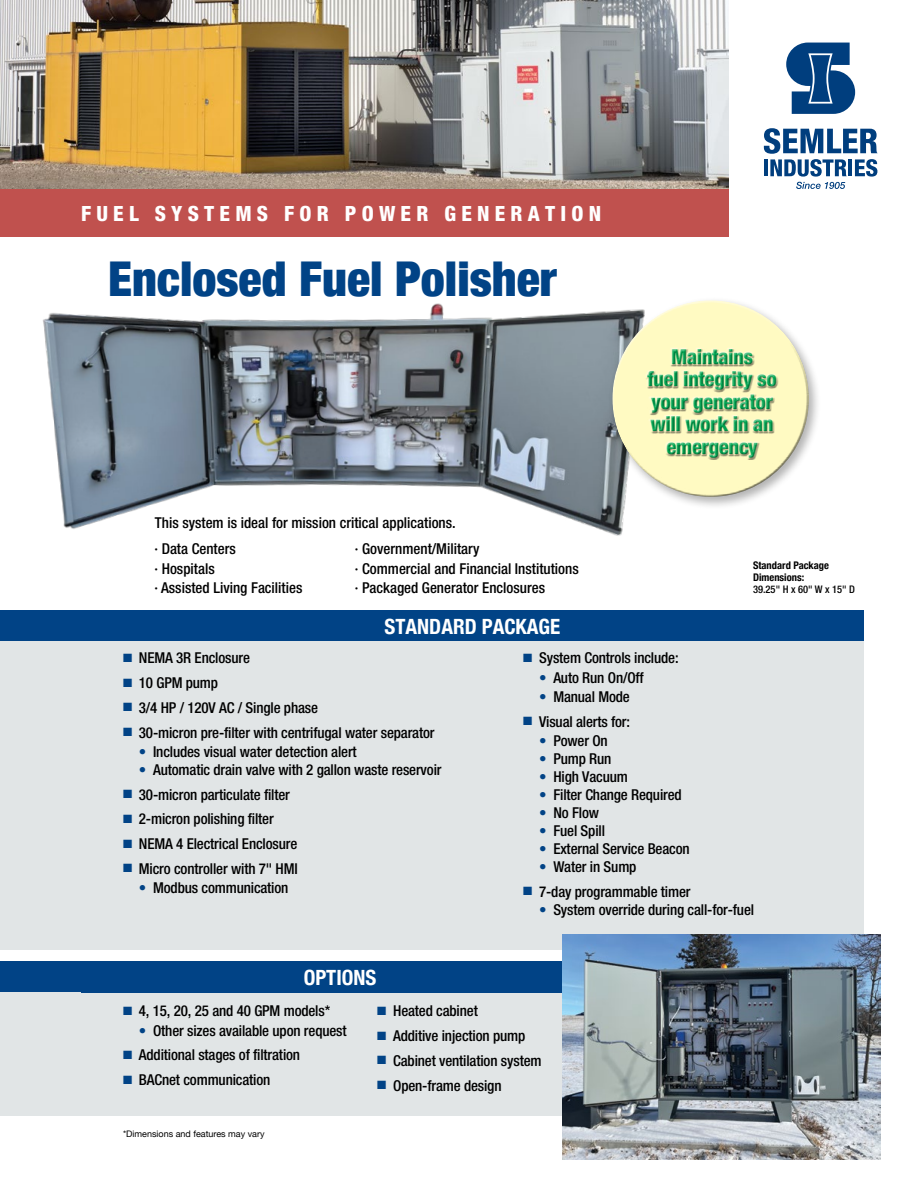
<style>
.page{position:relative;width:918px;height:1188px;background:#fff}
.page>*{position:absolute;margin:0;border:0;box-sizing:border-box;transform-origin:0 0}
.t1{font:900 condensed 48px "Helvetica Neue";color:#014386}
.t2{font:800 condensed 21px "Helvetica Neue";letter-spacing:.25em;color:#fff}
.t3{font:700 condensed 21px "Helvetica Neue";color:#fff}
.t4{font:800 condensed 20.7px/22.4px "Helvetica Neue";letter-spacing:-.02em;color:#00a651;text-align:center}
.t5{font:500 condensed 15px/19.5px "Helvetica Neue LT Std";letter-spacing:-.01em;color:#000}
.t6{font:700 condensed 10.5px/12px "Helvetica Neue";color:#000}
.t7{font:500 condensed 10.5px "Helvetica Neue LT Std";color:#000}
.t8{font:9px "Helvetica Neue";color:#000}
.s1{color:#014386}
</style>
<div class="page">
<div style="left:0;top:189px;width:729px;height:47px;background:#c0514e"></div>
<div style="left:0;top:610px;width:760px;height:32px;background:#014386"></div>
<div style="left:0;top:642px;width:760px;height:308px;background:#e1e5e6"></div>
<img style="left:43px;top:303px;width:581px;height:233px">
<svg style="left:786px;top:43px;width:69px;height:71px"></svg>
<svg style="left:764px;top:128px;width:113px;height:61px"></svg>
<div style="left:0;top:961px;width:743px;height:31px;background:#014386"></div>
<div style="left:0;top:992px;width:743px;height:124px;background:#e1e5e6"></div>
<div style="left:608px;top:296px;width:214px;height:214px;background:#000;opacity:.3"></div>
<div style="left:609px;top:297px;width:203px;height:148px;background:#fff;opacity:.75"></div>
<div style="left:609px;top:337px;width:203px;height:162px;background:#000;opacity:.75"></div>
<div style="left:645px;top:349px;width:134px;height:111px;background:#000;opacity:.75"></div>
<img style="left:0;top:0;width:729px;height:189px">
<div style="left:81px;top:610px;width:783px;height:32px;background:#014386"></div>
<div style="left:81px;top:642px;width:783px;height:308px;background:#e1e5e6"></div>
<img style="left:562px;top:935px;width:318px;height:225px">
<h2 class="t2" style="left:81px;top:201px;width:522px">FUEL SYSTEMS FOR POWER GENERATION</h2>
<h1 class="t1" style="left:108px;top:240px;width:450px">Enclosed Fuel Polisher</h1>
<p class="t5" style="left:155px;top:510px;width:303px;line-height:26px">This system is ideal for mission critical applications. · Data Centers</p>
<p class="t5" style="left:155px;top:558px;width:149px">· Hospitals<br>· Assisted Living Facilities</p>
<p class="t5" style="left:355px;top:539px;width:225px">· Government/Military<br>· Commercial and Financial Institutions · Packaged Generator Enclosures</p>
<h2 class="t3" style="left:385px;top:610px;width:177px">STANDARD PACKAGE</h2>
<h3 class="t4" style="left:648px;top:345px;width:131px">Maintains<br>fuel integrity so your generator will work in an emergency</h3>
<p class="t6" style="left:753px;top:559px;width:78px">Standard Package<br>Dimensions:</p>
<p class="t7" style="left:753px;top:583px;width:103px">39.25" H x 60" W x 15" D</p>
<p class="t5" style="left:123px;top:648px;width:129px"><span class="s1">■</span> NEMA 3R Enclosure</p>
<p class="t5" style="left:123px;top:673px;width:97px"><span class="s1">■</span> 10 GPM pump</p>
<p class="t5" style="left:123px;top:698px;width:197px"><span class="s1">■</span> 3/4 HP / 120V AC / Single phase</p>
<p class="t5" style="left:123px;top:722px;width:313px"><span class="s1">■</span> 30-micron pre-filter with centrifugal water separator</p>
<p class="t5" style="left:139px;top:742px;width:219px"><span class="s1">•</span> Includes visual water detection alert</p>
<p class="t5" style="left:139px;top:760px;width:304px"><span class="s1">•</span> Automatic drain valve with 2 gallon waste reservoir</p>
<p class="t5" style="left:123px;top:784px;width:169px"><span class="s1">■</span> 30-micron particulate filter</p>
<p class="t5" style="left:123px;top:809px;width:152px"><span class="s1">■</span> 2-micron polishing filter</p>
<p class="t5" style="left:123px;top:834px;width:176px"><span class="s1">■</span> NEMA 4 Electrical Enclosure</p>
<p class="t5" style="left:123px;top:859px;width:176px"><span class="s1">■</span> Micro controller with 7" HMI</p>
<p class="t5" style="left:139px;top:878px;width:151px"><span class="s1">•</span> Modbus communication</p>
<p class="t5" style="left:523px;top:648px;width:157px"><span class="s1">■</span> System Controls include:</p>
<p class="t5" style="left:539px;top:667px;width:106px"><span class="s1">•</span> Auto Run On/Off</p>
<p class="t5" style="left:539px;top:687px;width:92px"><span class="s1">•</span> Manual Mode</p>
<p class="t5" style="left:523px;top:712px;width:108px"><span class="s1">■</span> Visual alerts for:</p>
<p class="t5" style="left:539px;top:731px;width:70px"><span class="s1">•</span> Power On</p>
<p class="t5" style="left:539px;top:749px;width:74px"><span class="s1">•</span> Pump Run</p>
<p class="t5" style="left:539px;top:767px;width:90px"><span class="s1">•</span> High Vacuum</p>
<p class="t5" style="left:539px;top:785px;width:144px"><span class="s1">•</span> Filter Change Required</p>
<p class="t5" style="left:539px;top:803px;width:61px"><span class="s1">•</span> No Flow</p>
<p class="t5" style="left:539px;top:821px;width:67px"><span class="s1">•</span> Fuel Spill</p>
<p class="t5" style="left:539px;top:839px;width:152px"><span class="s1">•</span> External Service Beacon</p>
<p class="t5" style="left:539px;top:857px;width:99px"><span class="s1">•</span> Water in Sump</p>
<p class="t5" style="left:523px;top:882px;width:169px"><span class="s1">■</span> 7-day programmable timer</p>
<p class="t5" style="left:539px;top:900px;width:217px"><span class="s1">•</span> System override during call-for-fuel</p>
<h2 class="t3" style="left:304px;top:960px;width:74px">OPTIONS</h2>
<p class="t5" style="left:123px;top:1001px;width:209px"><span class="s1">■</span> 4, 15, 20, 25 and 40 GPM models*</p>
<p class="t5" style="left:139px;top:1020px;width:209px"><span class="s1">•</span> Other sizes available upon request</p>
<p class="t5" style="left:123px;top:1045px;width:179px"><span class="s1">■</span> Additional stages of filtration</p>
<p class="t5" style="left:123px;top:1070px;width:149px"><span class="s1">■</span> BACnet communication</p>
<p class="t5" style="left:377px;top:1001px;width:102px"><span class="s1">■</span> Heated cabinet</p>
<p class="t5" style="left:377px;top:1026px;width:150px"><span class="s1">■</span> Additive injection pump</p>
<p class="t5" style="left:377px;top:1051px;width:166px"><span class="s1">■</span> Cabinet ventilation system</p>
<p class="t5" style="left:377px;top:1075px;width:126px"><span class="s1">■</span> Open-frame design</p>
<p class="t8" style="left:123px;top:1127px;width:143px">*Dimensions and features may vary</p>
</div>
